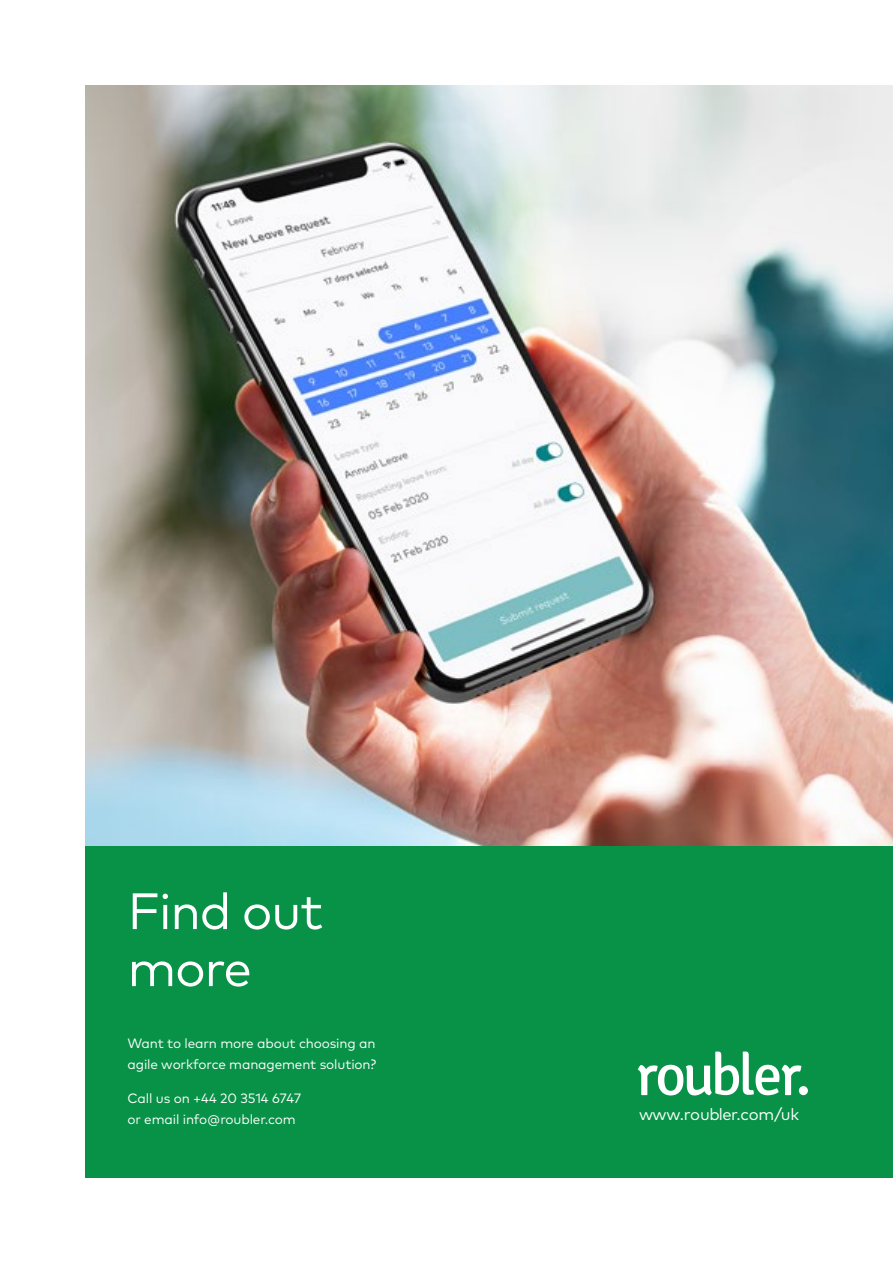
<style>
.page{position:relative;width:893px;height:1263px;background:#fff}
.page>*{position:absolute;margin:0;border:0;box-sizing:border-box;transform-origin:0 0}
.t1{font:51px/57px "Mark Pro";letter-spacing:-.025em;color:#fff}
.t2{font:16.5px "Mark Pro";letter-spacing:-.03em;color:#fff}
.t3{font:13.5px/21px "Mark Pro";letter-spacing:-.01em;color:#fff}
</style>
<div class="page">
<img style="left:85px;top:85px;width:808px;height:761px">
<div style="left:85px;top:846px;width:808px;height:332px;background:#089247"></div>
<svg style="left:638px;top:1051px;width:170px;height:44px"></svg>
<h1 class="t1" style="left:128px;top:878px;width:197px">Find out more</h1>
<p class="t3" style="left:128px;top:1031px;width:250px">Want to learn more about choosing an agile workforce management solution?</p>
<p class="t3" style="left:128px;top:1086px;width:175px">Call us on +44 20 3514 6747 or email info@roubler.com</p>
<p class="t2" style="left:639px;top:1102px;width:162px">www.roubler.com/uk</p>
</div>
